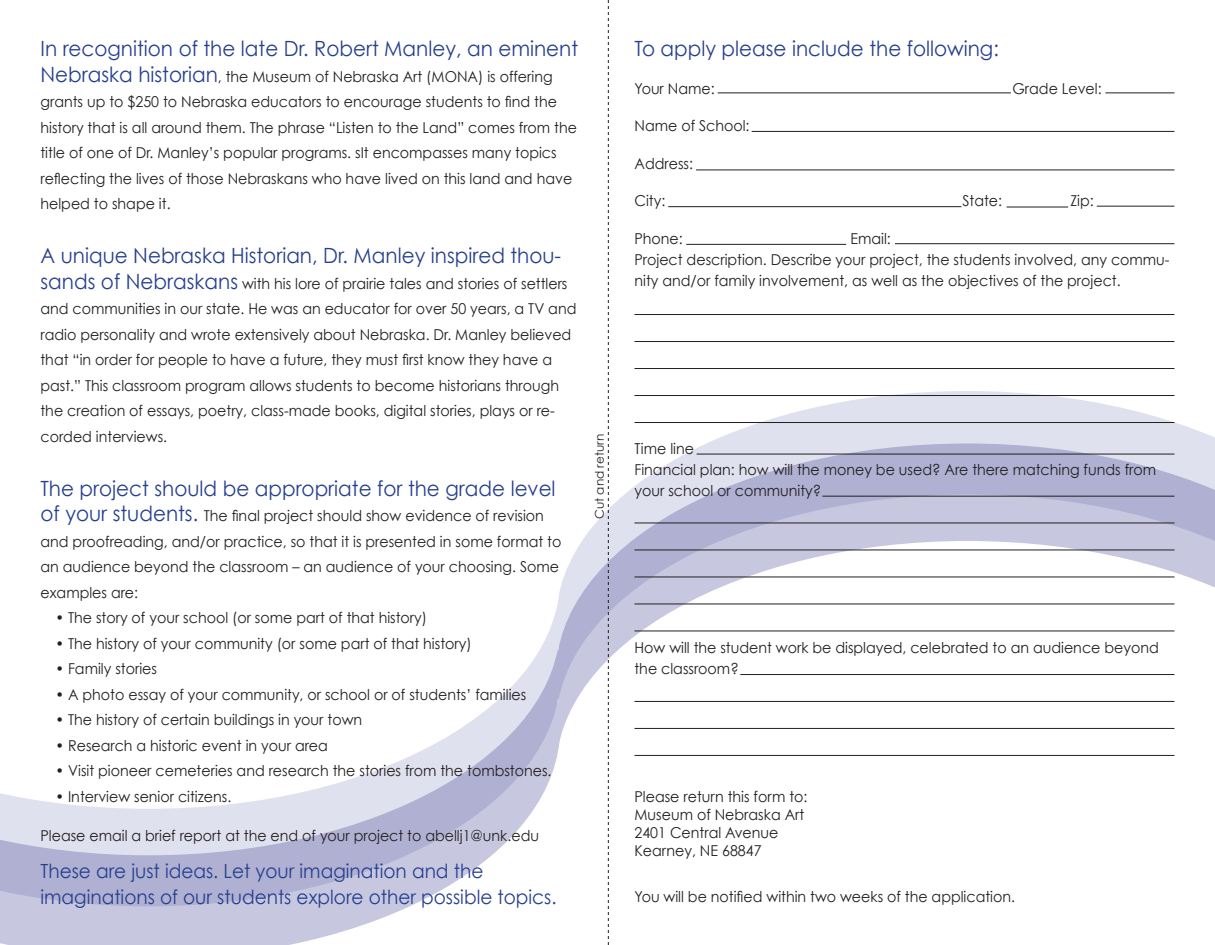
<style>
.page{position:relative;width:1215px;height:945px;background:#fff}
.page>*{position:absolute;margin:0;border:0;box-sizing:border-box;transform-origin:0 0}
.t1{font:21px "Century Gothic";color:#253f8e;scale:.95 1}
.t2{font:19.5px/25.5px "Century Gothic";color:#253f8e;scale:.95 1}
.t3{font:15px/25.5px "Century Gothic";color:#231f20;scale:.95 1}
.t4{font:12px "Century Gothic";color:#231f20}
.s1{font-size:21px;color:#253f8e}
</style>
<div class="page">
<svg style="left:607px;top:391px;width:608px;height:53px;fill:#e0e1ee"></svg>
<svg style="left:607px;top:444px;width:608px;height:51px;background:#c4c5dd"></svg>
<svg style="left:582px;top:495px;width:633px;height:46px;background:#c1c1db"></svg>
<svg style="left:560px;top:541px;width:655px;height:404px"></svg>
<svg style="left:0;top:906px;width:410px;height:39px;background:#cecee3"></svg>
<svg style="left:0;top:855px;width:492px;height:51px;background:#bbbcd9"></svg>
<svg style="left:0;top:809px;width:534px;height:46px;background:#d0d1e5"></svg>
<svg style="left:0;top:591px;width:560px;height:218px"></svg>
<hr style="left:718px;top:93px;width:293px;height:1px;background:#231f20">
<hr style="left:752px;top:131px;width:422px;height:1px;background:#231f20">
<hr style="left:696px;top:170px;width:478px;height:1px;background:#231f20">
<hr style="left:668px;top:206px;width:293px;height:1px;background:#231f20">
<hr style="left:686px;top:244px;width:160px;height:1px;background:#231f20">
<hr style="left:895px;top:243px;width:279px;height:1px;background:#231f20">
<hr style="left:1007px;top:207px;width:61px;height:1px;background:#231f20">
<hr style="left:1097px;top:206px;width:77px;height:1px;background:#231f20">
<hr style="left:1105px;top:93px;width:69px;height:1px;background:#231f20">
<hr style="left:634px;top:314px;width:540px;height:1px;background:#231f20">
<hr style="left:634px;top:341px;width:540px;height:1px;background:#231f20">
<hr style="left:634px;top:368px;width:540px;height:1px;background:#231f20">
<hr style="left:634px;top:395px;width:540px;height:1px;background:#231f20">
<hr style="left:634px;top:422px;width:540px;height:1px;background:#231f20">
<hr style="left:697px;top:454px;width:477px;height:1px;background:#231f20">
<hr style="left:822px;top:496px;width:353px;height:1px;background:#231f20">
<hr style="left:634px;top:523px;width:540px;height:1px;background:#231f20">
<hr style="left:634px;top:550px;width:540px;height:1px;background:#231f20">
<hr style="left:634px;top:577px;width:540px;height:1px;background:#231f20">
<hr style="left:634px;top:604px;width:540px;height:1px;background:#231f20">
<hr style="left:634px;top:631px;width:540px;height:1px;background:#231f20">
<hr style="left:740px;top:674px;width:434px;height:1px;background:#231f20">
<hr style="left:634px;top:701px;width:540px;height:1px;background:#231f20">
<hr style="left:634px;top:728px;width:540px;height:1px;background:#231f20">
<hr style="left:634px;top:755px;width:540px;height:1px;background:#231f20">
<svg style="left:608px;top:0;width:1px;height:945px"></svg>
<p class="t1" style="left:40px;top:36px;width:568px">In recognition of the late Dr. Robert Manley, an eminent</p>
<p class="t3" style="left:40px;top:63px;width:566px"><span class="s1">Nebraska historian</span>, the Museum of Nebraska Art (MONA) is offering grants up to $250 to Nebraska educators to encourage students to find the history that is all around them. The phrase “Listen to the Land” comes from the title of one of Dr. Manley’s popular programs. sIt encompasses many topics reflecting the lives of those Nebraskans who have lived on this land and have helped to shape it.</p>
<p class="t1" style="left:40px;top:243px;width:550px">A unique Nebraska Historian, Dr. Manley inspired thou-</p>
<p class="t3" style="left:40px;top:270px;width:566px"><span class="s1">sands of Nebraskans</span> with his lore of prairie tales and stories of settlers and communities in our state. He was an educator for over 50 years, a TV and radio personality and wrote extensively about Nebraska. Dr. Manley believed that “in order for people to have a future, they must first know they have a past.” This classroom program allows students to become historians through the creation of essays, poetry, class-made books, digital stories, plays or re&shy;corded interviews.</p>
<p class="t1" style="left:40px;top:475px;width:544px">The project should be appropriate for the grade level</p>
<p class="t3" style="left:40px;top:503px;width:550px"><span class="s1">of your students.</span> The final project should show evidence of revision and proofreading, and/or practice, so that it is presented in some format to an audience beyond the classroom – an audience of your choosing. Some examples are:</p>
<p class="t3" style="left:56px;top:605px;width:393px">• The story of your school (or some part of that history)</p>
<p class="t3" style="left:56px;top:630px;width:440px">• The history of your community (or some part of that history)</p>
<p class="t3" style="left:56px;top:656px;width:108px">• Family stories</p>
<p class="t3" style="left:56px;top:681px;width:497px">• A photo essay of your community, or school or of students’ families</p>
<p class="t3" style="left:56px;top:707px;width:324px">• The history of certain buildings in your town</p>
<p class="t3" style="left:56px;top:732px;width:288px">• Research a historic event in your area</p>
<p class="t3" style="left:56px;top:758px;width:524px">• Visit pioneer cemeteries and research the stories from the tombstones.</p>
<p class="t3" style="left:56px;top:783px;width:187px">• Interview senior citizens.</p>
<p class="t3" style="left:40px;top:822px;width:526px">Please email a brief report at the end of your project to abellj1@unk.edu</p>
<p class="t2" style="left:40px;top:858px;width:545px">These are just ideas. Let your imagination and the imaginations of our students explore other possible topics.</p>
<p class="t4" style="left:592px;top:519px;width:87px;rotate:-90deg">Cut and return</p>
<p class="t1" style="left:634px;top:36px;width:385px">To apply please include the following:</p>
<p class="t3" style="left:634px;top:75px;width:86px">Your Name:</p>
<p class="t3" style="left:1012px;top:75px;width:95px">Grade Level:</p>
<p class="t3" style="left:634px;top:113px;width:123px">Name of School:</p>
<p class="t3" style="left:634px;top:150px;width:63px">Address:</p>
<p class="t3" style="left:634px;top:188px;width:34px">City:</p>
<p class="t3" style="left:962px;top:188px;width:43px">State:</p>
<p class="t3" style="left:1070px;top:188px;width:26px">Zip:</p>
<p class="t3" style="left:634px;top:225px;width:52px">Phone:</p>
<p class="t3" style="left:851px;top:225px;width:44px">Email:</p>
<p class="t3" style="left:634px;top:249px;width:565px;line-height:21px">Project description. Describe your project, the students involved, any commu&shy;nity and/or family involvement, as well as the objectives of the project.</p>
<p class="t3" style="left:634px;top:435px;width:64px">Time line</p>
<p class="t3" style="left:634px;top:459px;width:551px;line-height:21px">Financial plan: how will the money be used? Are there matching funds from your school or community?</p>
<p class="t3" style="left:634px;top:637px;width:553px;line-height:21px">How will the student work be displayed, celebrated to an audience beyond the classroom?</p>
<p class="t3" style="left:634px;top:783px;width:184px">Please return this form to:</p>
<p class="t3" style="left:634px;top:801px;width:180px">Museum of Nebraska Art</p>
<p class="t3" style="left:634px;top:819px;width:153px">2401 Central Avenue</p>
<p class="t3" style="left:634px;top:837px;width:135px">Kearney, NE 68847</p>
<p class="t3" style="left:634px;top:884px;width:402px">You will be notified within two weeks of the application.</p>
</div>
